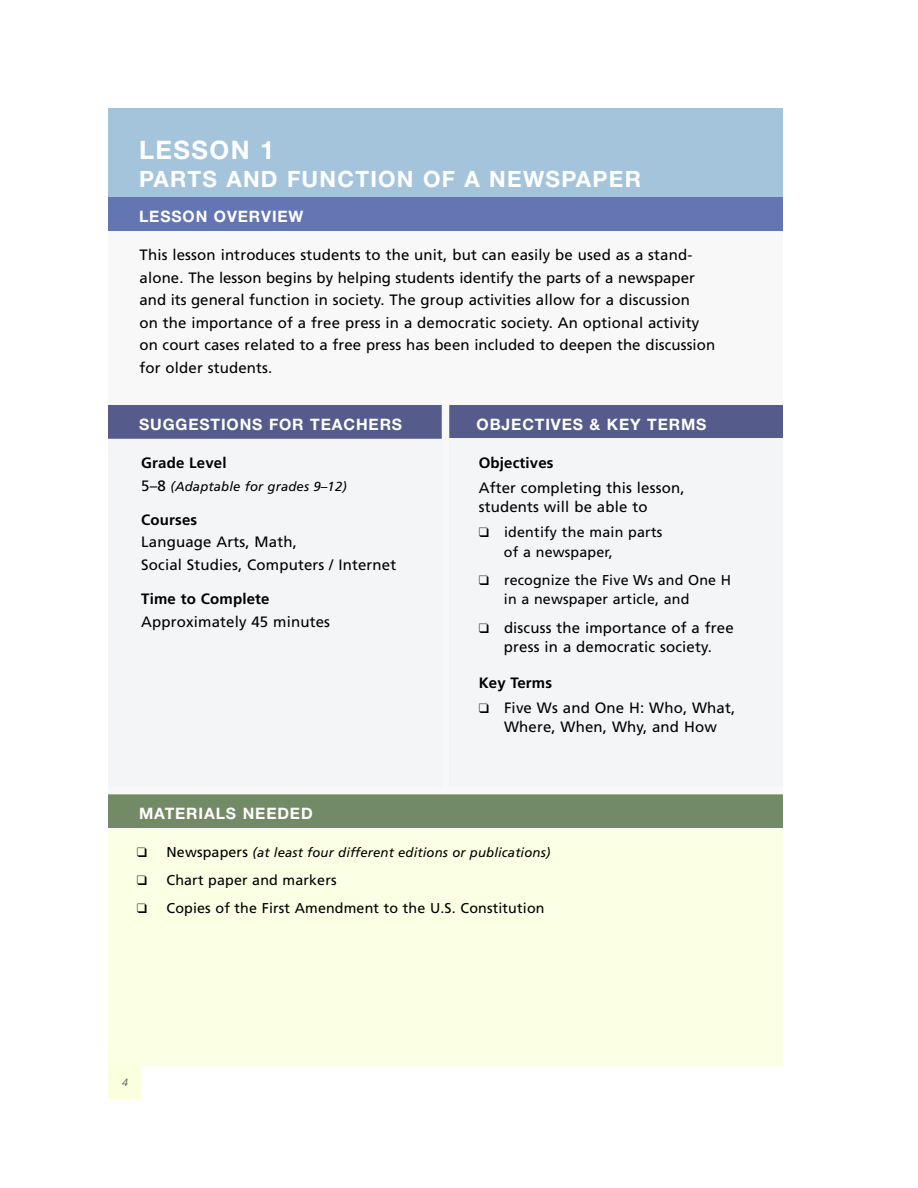
<style>
.page{position:relative;width:918px;height:1188px;background:#fff}
.page>*{position:absolute;margin:0;border:0;box-sizing:border-box;transform-origin:0 0}
.t1{font:700 25.5px "Helvetica Neue";letter-spacing:.055em;color:#fff}
.t2{font:700 22.5px "Helvetica Neue";letter-spacing:.055em;color:#fff}
.t3{font:700 15.75px "Helvetica Neue";letter-spacing:.055em;color:#fff}
.t4{font:15px/22.5px "Frutiger";letter-spacing:.01em;color:#000}
.t5{font:700 15px "Frutiger";letter-spacing:.01em;color:#000}
.t6{font:14.25px/19.5px "Frutiger";letter-spacing:.01em;color:#000}
.t7{font:italic 13.2px "Frutiger";letter-spacing:.01em;color:#000}
.t8{font:italic 10.5px "Franklin Gothic";color:#595959}
.s1{font-style:normal;font-size:15px}
.s2{font-style:normal;font-size:14.25px}
</style>
<div class="page">
<div style="left:108px;top:829px;width:675px;height:237px;background:#fbffe3"></div>
<div style="left:108px;top:108px;width:675px;height:720px;background:#f8f8f8"></div>
<div style="left:108px;top:1066px;width:33px;height:33px;background:#faffdd"></div>
<div style="left:108px;top:108px;width:675px;height:89px;background:#a4c4dc"></div>
<div style="left:108px;top:197px;width:675px;height:34px;background:#6375b2"></div>
<div style="left:108px;top:405px;width:338px;height:34px;background:#555c8b"></div>
<div style="left:446px;top:405px;width:337px;height:34px;background:#555c8b"></div>
<div style="left:108px;top:794px;width:675px;height:34px;background:#738a67"></div>
<div style="left:450px;top:439px;width:333px;height:354px;background:#f4f5f6"></div>
<hr style="left:446px;top:439px;width:4px;height:354px;background:#eff3f5">
<div style="left:442px;top:405px;width:7px;height:388px;background:#f8f8f8"></div>
<div style="left:108px;top:787px;width:675px;height:7px;background:#f8f8f8"></div>
<h1 class="t1" style="left:139px;top:141px;width:137px">LESSON 1</h1>
<h2 class="t2" style="left:139px;top:171px;width:503px">PARTS AND FUNCTION OF A NEWSPAPER</h2>
<p class="t3" style="left:139px;top:211px;width:166px">LESSON OVERVIEW</p>
<p class="t4" style="left:139px;top:245px;width:577px">This lesson introduces students to the unit, but can easily be used as a stand&shy;alone. The lesson begins by helping students identify the parts of a newspaper and its general function in society. The group activities allow for a discussion<br>on the importance of a free press in a democratic society. An optional activity on court cases related to a free press has been included to deepen the discussion for older students.</p>
<p class="t3" style="left:139px;top:419px;width:265px">SUGGESTIONS FOR TEACHERS</p>
<p class="t3" style="left:477px;top:419px;width:231px">OBJECTIVES &amp; KEY TERMS</p>
<p class="t5" style="left:141px;top:457px;width:87px">Grade Level</p>
<p class="t7" style="left:141px;top:481px;width:207px"><span class="s1">5–8</span> (Adaptable for grades 9–12)</p>
<p class="t5" style="left:141px;top:514px;width:57px">Courses</p>
<p class="t4" style="left:141px;top:532px;width:256px">Language Arts, Math,<br>Social Studies, Computers / Internet</p>
<p class="t5" style="left:141px;top:593px;width:130px">Time to Complete</p>
<p class="t4" style="left:141px;top:611px;width:190px">Approximately 45 minutes</p>
<p class="t3" style="left:139px;top:808px;width:175px">MATERIALS NEEDED</p>
<p class="t5" style="left:479px;top:457px;width:76px">Objectives</p>
<p class="t4" style="left:479px;top:479px;width:207px;line-height:19.5px">After completing this lesson, students will be able to</p>
<p class="t6" style="left:504px;top:524px;width:160px;text-indent:-25px">❑ identify the main parts of a newspaper,</p>
<p class="t6" style="left:504px;top:571px;width:229px;text-indent:-25px">❑ recognize the Five Ws and One H in a newspaper article, and</p>
<p class="t4" style="left:479px;top:619px;width:257px;line-height:19.5px;text-align:center">❑ discuss the importance of a free press in a democratic society.</p>
<p class="t5" style="left:479px;top:677px;width:75px">Key Terms</p>
<p class="t4" style="left:479px;top:699px;width:258px;line-height:19.5px;text-align:center">❑ Five Ws and One H: Who, What,<br>Where, When, Why, and How</p>
<p class="t7" style="left:137px;top:847px;width:415px">❑ <span class="s2">Newspapers</span> (at least four different editions or publications)</p>
<p class="t6" style="left:137px;top:872px;width:201px">❑ Chart paper and markers</p>
<p class="t6" style="left:137px;top:900px;width:409px">❑ Copies of the First Amendment to the U.S. Constitution</p>
<p class="t8" style="left:121px;top:1078px;width:8px">4</p>
</div>
